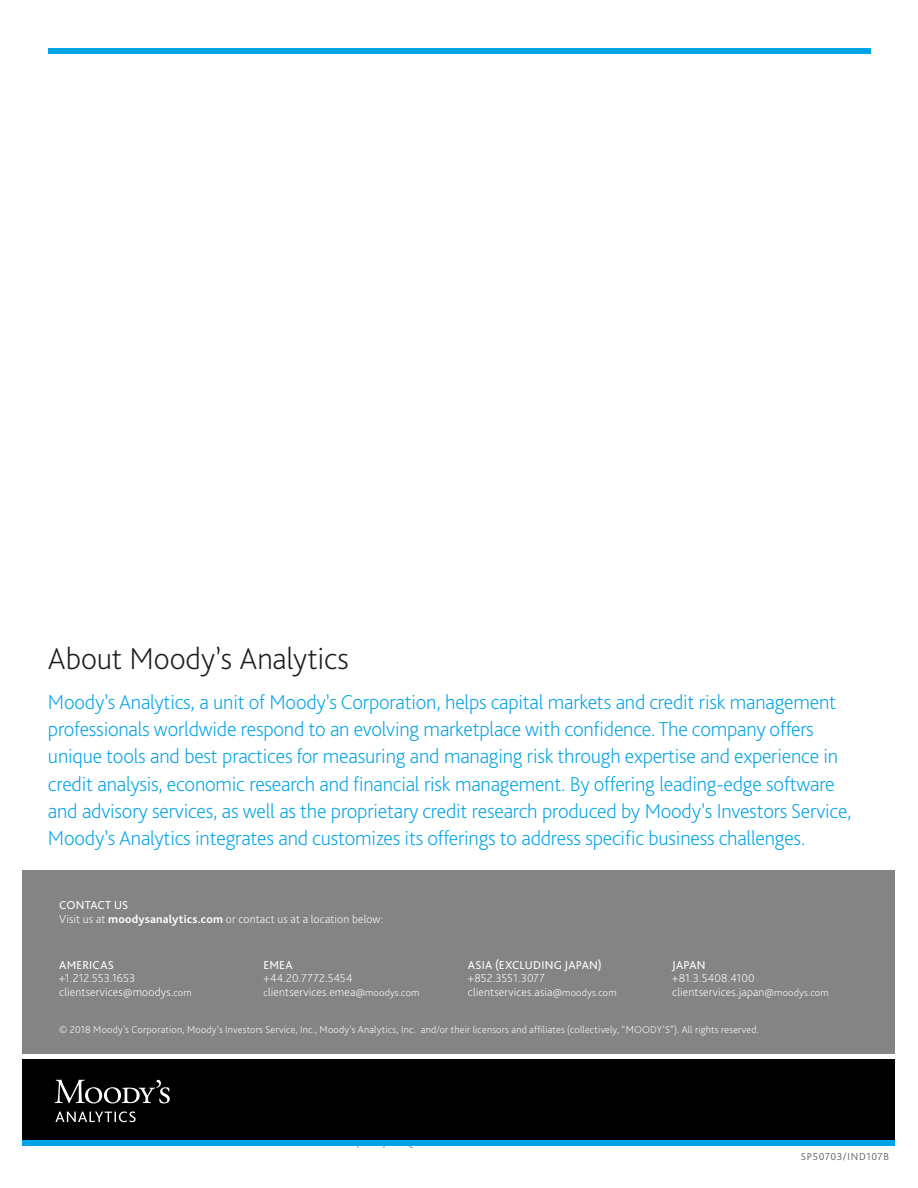
<style>
.page{position:relative;width:918px;height:1188px;background:#fff}
.page>*{position:absolute;margin:0;border:0;box-sizing:border-box;transform-origin:0 0}
.t1{font:200 31.5px "Bliss Pro";letter-spacing:-.005em;color:#1c1c1a}
.t2{font:200 21px/27px "Bliss Pro";letter-spacing:-.01em;color:#00a3e6}
.t3{font:200 12px/13.5px "Bliss Pro";letter-spacing:.01em;color:#fff}
.t4{font:12px "Bliss Pro";letter-spacing:.02em;color:#fff}
.t5{font:200 10.5px "Bliss Pro";letter-spacing:.02em;color:#fff}
.t6{font:300 10.5px "Bliss Pro";letter-spacing:.06em;color:#5e5f5f}
.s1{font-weight:400}
.s2{font-weight:700}
.s3{font-size:10.5px}
</style>
<div class="page">
<div style="left:48px;top:48px;width:822px;height:6px;background:#00a3e6"></div>
<div style="left:23px;top:1060px;width:872px;height:80px;background:#000"></div>
<div style="left:23px;top:870px;width:872px;height:184px;background:#848485"></div>
<svg style="left:55px;top:1111px;width:81px;height:11px"></svg>
<svg style="left:55px;top:1080px;width:115px;height:23px"></svg>
<div style="left:23px;top:1140px;width:872px;height:6px;background:#00a3e6"></div>
<h1 class="t1" style="left:48px;top:639px;width:303px">About Moody’s Analytics</h1>
<p class="t2" style="left:48px;top:689px;width:805px">Moody’s Analytics, a unit of Moody’s Corporation, helps capital markets and credit risk management professionals worldwide respond to an evolving marketplace with confidence. The company offers unique tools and best practices for measuring and managing risk through expertise and experience in credit analysis, economic research and financial risk management. By offering leading-edge software and advisory services, as well as the proprietary credit research produced by Moody’s Investors Service, Moody’s Analytics integrates and customizes its offerings to address specific business challenges.</p>
<p class="t3" style="left:59px;top:898px;width:326px"><span class="s1">CONTACT US<br></span>Visit us at <span class="s2">moodysanalytics.com</span> or contact us at a location below:</p>
<p class="t4" style="left:59px;top:957px;width:56px">AMERICAS</p>
<p class="t3" style="left:59px;top:971px;width:134px">+1.212.553.1653 clientservices@moodys.<span class="s3">com</span></p>
<p class="t4" style="left:264px;top:957px;width:31px">EMEA</p>
<p class="t3" style="left:264px;top:971px;width:157px">+44.20.7772.5454 <span class="s3">c</span>lientservices.emea@<span class="s3">moodys.com</span></p>
<p class="t4" style="left:468px;top:957px;width:135px">ASIA (EXCLUDING JAPAN)</p>
<p class="t3" style="left:468px;top:971px;width:150px">+852.3551.3077 clientservices.asia@<span class="s3">moodys.com</span></p>
<p class="t4" style="left:672px;top:957px;width:35px">JAPAN</p>
<p class="t3" style="left:672px;top:971px;width:158px">+81.3.5408.4100 clientservices.japan@<span class="s3">moodys.com</span></p>
<p class="t5" style="left:59px;top:1023px;width:701px">© 2018 Moody’s Corporation, Moody’s Investors Service, Inc., Moody’s Analytics, Inc. and/or their licensors and affiliates (collectively, “MOODY’S”). All rights reserved.</p>
<p class="t6" style="left:801px;top:1150px;width:89px">SP50703/IND107B</p>
</div>
